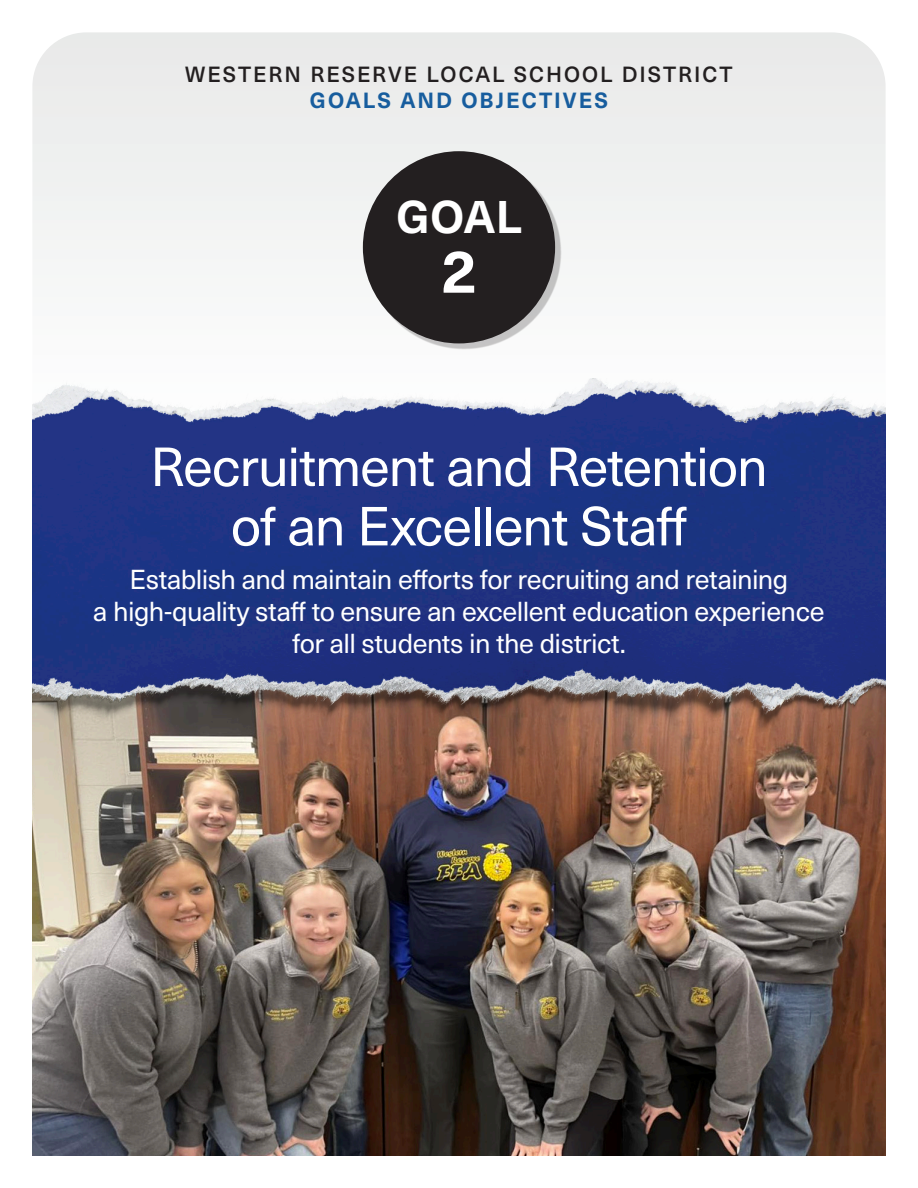
<style>
.page{position:relative;width:918px;height:1188px;background:#fff}
.page>*{position:absolute;margin:0;border:0;box-sizing:border-box;transform-origin:0 0}
.t1{font:700 60px "Neue Haas Unica W1 G";color:#fff}
.t2{font:54px/59.4px "Neue Haas Unica W1 G";letter-spacing:-.025em;color:#fff;text-align:center}
.t3{font:700 45px "Neue Haas Unica W1 G";color:#fff}
.t4{font:27px/32.4px "Neue Haas Unica W1 G";letter-spacing:-.02em;color:#fff;text-align:center}
.t5{font:500 21.6px/26px "Neue Haas Unica W1 G";letter-spacing:.09em;color:#231f20;text-align:center}
.s1{font-weight:700;color:#175d9e}
</style>
<div class="page">
<div style="left:32px;top:32px;width:854px;height:246px;background:#edeeee"></div>
<img style="left:32px;top:745px;width:854px;height:411px">
<img style="left:32px;top:378px;width:854px;height:367px">
<div style="left:368px;top:156px;width:193px;height:194px;background:#231f20;opacity:.25"></div>
<div style="left:363px;top:151px;width:192px;height:192px;background:#231f20;border-radius:50%"></div>
<p class="t5" style="left:185px;top:60px;width:549px">WESTERN RESERVE LOCAL SCHOOL DISTRICT<br><span class="s1">GOALS AND OBJECTIVES</span></p>
<p class="t3" style="left:396px;top:182px;width:127px">GOAL</p>
<p class="t1" style="left:441px;top:226px;width:37px">2</p>
<p class="t2" style="left:150px;top:434px;width:619px">Recruitment and Retention of an Excellent Staff</p>
<p class="t4" style="left:93px;top:561px;width:733px">Establish and maintain efforts for recruiting and retaining<br>a high-quality staff to ensure an excellent education experience for all students in the district.</p>
</div>
